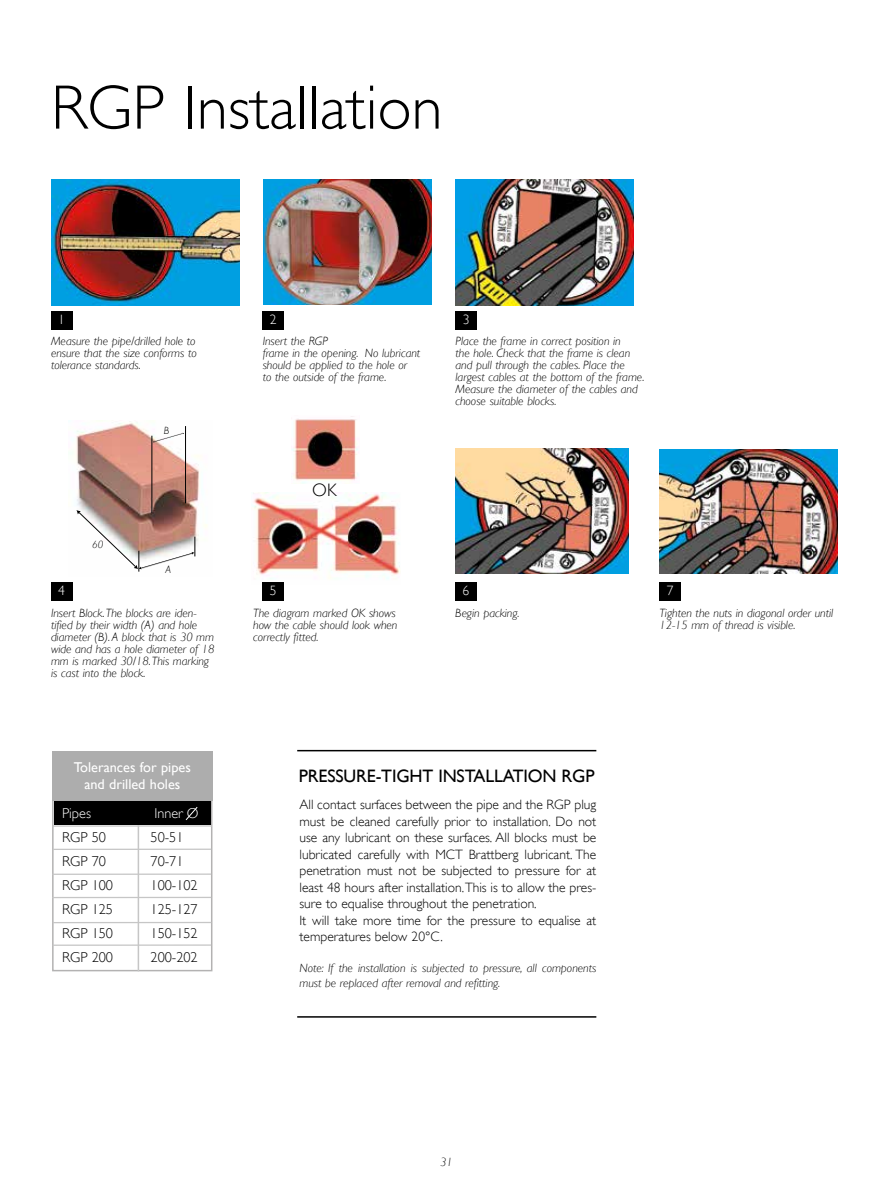
<style>
.page{position:relative;width:893px;height:1191px;background:#fff}
.page>*{position:absolute;margin:0;border:0;box-sizing:border-box;transform-origin:0 0}
.t1{font:300 63px "Gill Sans";color:#000}
.t2{font:18px "Gill Sans";letter-spacing:-.01em;color:#000}
.t3{font:300 18px "Gill Sans";color:#000}
.t4{font:300 14.25px "Gill Sans";color:#000}
.t5{font:14.25px/17.1px "Gill Sans";color:#fff;text-align:center}
.t6{font:300 14.25px "Gill Sans";color:#fff}
.t7{font:300 13.5px/16.5px "Gill Sans";color:#000}
.t8{font:300 13.5px "Gill Sans";color:#fff}
.t9{font:italic 300 12px/12px "Gill Sans";color:#000}
.t10{font:italic 300 10.5px "Gill Sans";color:#000}
</style>
<div class="page">
<hr style="left:297px;top:750px;width:299px;height:1px;background:#000">
<hr style="left:297px;top:1016px;width:299px;height:1px;background:#000">
<img style="left:76px;top:420px;width:131px;height:152px">
<hr style="left:151px;top:436px;width:1px;height:77px;background:#000">
<hr style="left:185px;top:426px;width:1px;height:77px;background:#000">
<img style="left:252px;top:493px;width:148px;height:91px">
<img style="left:292px;top:416px;width:67px;height:67px">
<svg style="left:76px;top:508px;width:120px;height:63px"></svg>
<svg style="left:153px;top:432px;width:31px;height:11px"></svg>
<img style="left:264px;top:180px;width:168px;height:125px">
<img style="left:455px;top:448px;width:174px;height:125px">
<img style="left:455px;top:180px;width:178px;height:126px">
<img style="left:659px;top:449px;width:178px;height:124px">
<img style="left:51px;top:180px;width:189px;height:126px">
<div style="left:263px;top:311px;width:21px;height:19px;background:#000"></div>
<div style="left:455px;top:582px;width:22px;height:19px;background:#000"></div>
<div style="left:263px;top:582px;width:21px;height:19px;background:#000"></div>
<div style="left:51px;top:582px;width:21px;height:19px;background:#000"></div>
<div style="left:51px;top:311px;width:21px;height:19px;background:#000"></div>
<div style="left:455px;top:311px;width:22px;height:19px;background:#000"></div>
<div style="left:659px;top:582px;width:22px;height:19px;background:#000"></div>
<div style="left:52px;top:798px;width:160px;height:173px;border:2px solid #b3b2b2"></div>
<div style="left:54px;top:800px;width:157px;height:25px;background:#000"></div>
<hr style="left:52px;top:825px;width:160px;height:1px;background:#c6c6c6">
<hr style="left:53px;top:848px;width:158px;height:2px;background:#c6c6c6">
<hr style="left:52px;top:873px;width:159px;height:2px;background:#c6c6c6">
<hr style="left:52px;top:896px;width:159px;height:2px;background:#c6c6c6">
<hr style="left:53px;top:922px;width:158px;height:1px;background:#c6c6c6">
<hr style="left:53px;top:944px;width:158px;height:2px;background:#c6c6c6">
<hr style="left:138px;top:825px;width:1px;height:146px;background:#c6c6c6">
<svg style="left:185px;top:807px;width:13px;height:14px"></svg>
<div style="left:52px;top:751px;width:160px;height:49px;background:#adadad"></div>
<h1 class="t1" style="left:51px;top:71px;width:393px">RGP Installation</h1>
<p class="t8" style="left:58px;top:311px;width:8px">1</p>
<p class="t9" style="left:51px;top:335px;width:147px;text-align:justify">Measure the pipe/drilled hole to ensure that the size conforms to tolerance standards.</p>
<p class="t10" style="left:164px;top:424px;width:7px">B</p>
<p class="t8" style="left:270px;top:311px;width:8px">2</p>
<p class="t9" style="left:263px;top:335px;width:159px">Insert the RGP<br>frame in the opening. No lubricant should be applied to the hole or<br>to the outside of the frame.</p>
<p class="t8" style="left:463px;top:311px;width:8px">3</p>
<p class="t9" style="left:455px;top:335px;width:190px">Place the frame in correct position in<br>the hole. Check that the frame is clean and pull through the cables. Place the largest cables at the bottom of the frame.<br>Measure the diameter of the cables and choose suitable blocks.</p>
<p class="t10" style="left:92px;top:539px;width:12px">60</p>
<p class="t10" style="left:166px;top:563px;width:7px">A</p>
<h2 class="t3" style="left:312px;top:480px;width:26px">OK</h2>
<p class="t8" style="left:58px;top:582px;width:8px">4</p>
<p class="t8" style="left:270px;top:582px;width:8px">5</p>
<p class="t8" style="left:463px;top:582px;width:8px">6</p>
<p class="t9" style="left:51px;top:607px;width:165px">Insert Block. The blocks are iden&shy;tified by their width (A) and hole diameter (B). A block that is 30 mm wide and has a hole diameter of 18 mm is marked 30/18. This marking is cast into the block.</p>
<p class="t9" style="left:253px;top:607px;width:144px">The diagram marked OK shows</p>
<p class="t9" style="left:455px;top:607px;width:66px">Begin packing.</p>
<p class="t9" style="left:253px;top:619px;width:146px">how the cable should look when correctly fitted.</p>
<p class="t8" style="left:667px;top:582px;width:8px">7</p>
<p class="t9" style="left:659px;top:607px;width:175px">Tighten the nuts in diagonal order until<br>12-15 mm of thread is visible.</p>
<p class="t5" style="left:74px;top:758px;width:119px">Tolerances for pipes and drilled holes</p>
<p class="t6" style="left:62px;top:804px;width:31px">Pipes</p>
<p class="t6" style="left:155px;top:804px;width:46px">Inner O</p>
<p class="t4" style="left:62px;top:828px;width:45px">RGP 50</p>
<p class="t4" style="left:151px;top:828px;width:34px">50-51</p>
<p class="t4" style="left:62px;top:852px;width:45px">RGP 70</p>
<p class="t4" style="left:151px;top:852px;width:34px">70-71</p>
<p class="t4" style="left:62px;top:876px;width:53px">RGP 100</p>
<p class="t4" style="left:151px;top:876px;width:49px">100-102</p>
<p class="t4" style="left:62px;top:900px;width:53px">RGP 125</p>
<p class="t4" style="left:151px;top:900px;width:49px">125-127</p>
<p class="t4" style="left:62px;top:924px;width:53px">RGP 150</p>
<p class="t4" style="left:151px;top:924px;width:49px">150-152</p>
<p class="t4" style="left:62px;top:948px;width:53px">RGP 200</p>
<p class="t4" style="left:151px;top:948px;width:49px">200-202</p>
<h2 class="t2" style="left:299px;top:765px;width:297px">PRESSURE-TIGHT INSTALLATION RGP</h2>
<p class="t7" style="left:299px;top:796px;width:298px">All contact surfaces between the pipe and the RGP plug must be cleaned carefully prior to installation. Do not use any lubricant on these surfaces. All blocks must be lubricated carefully with MCT Brattberg lubricant. The penetration must not be subjected to pressure for at least 48 hours after installation. This is to allow the pres&shy;sure to equalise throughout the penetration.<br>It will take more time for the pressure to equalise at temperatures below 20°C.</p>
<p class="t9" style="left:299px;top:961px;width:298px;line-height:14.4px">Note: If the installation is subjected to pressure, all components must be replaced after removal and refitting.</p>
<p class="t9" style="left:440px;top:1155px;width:14px">31</p>
</div>
